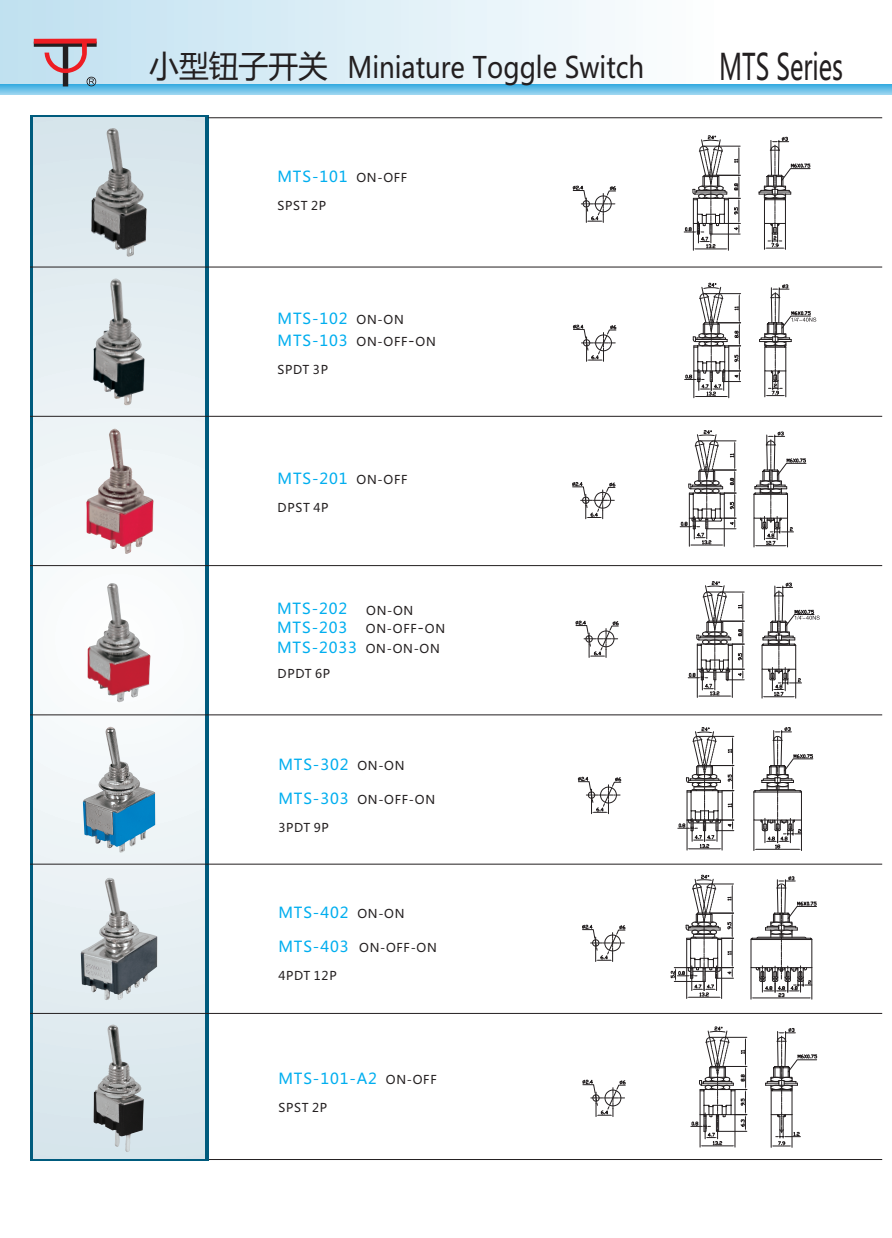
<style>
.page{position:relative;width:892px;height:1238px;background:#fff}
.page>*{position:absolute;margin:0;border:0;box-sizing:border-box;transform-origin:0 0}
.t1{font:36px "Microsoft Ya Hei";color:#231f20;scale:.66 1}
.t2{font:29.25px "Microsoft Ya Hei";color:#231f20;scale:.87 1}
.t3{font:15px/19.4px "Microsoft Ya Hei";letter-spacing:.06em;color:#00aeef}
.t4{font:12px/19px "Microsoft Ya Hei";letter-spacing:.06em;color:#231f20}
.s1{font-size:30.9px}
.s2{font-size:12px;color:#231f20}
.s3{font-size:15px}
</style>
<div class="page">
<hr style="left:206px;top:1159px;width:676px;height:1px;background:#231f20">
<svg style="left:0;top:84px;width:891px;height:10px;background:#65bee7"></svg>
<div style="left:0;top:0;width:891px;height:84px;background:linear-gradient(to right,#c1e0ef,#fff)"></div>
<svg style="left:30px;top:115px;width:178px;height:1045px;background:#3f839d"></svg>
<svg style="left:34px;top:118px;width:170px;height:1039px"></svg>
<hr style="left:30px;top:1013px;width:852px;height:1px;background:#231f20">
<hr style="left:30px;top:863px;width:852px;height:1px;background:#231f20">
<hr style="left:30px;top:714px;width:852px;height:1px;background:#231f20">
<hr style="left:30px;top:565px;width:852px;height:1px;background:#231f20">
<hr style="left:30px;top:416px;width:852px;height:1px;background:#231f20">
<hr style="left:30px;top:267px;width:852px;height:1px;background:#231f20">
<hr style="left:208px;top:117px;width:674px;height:1px;background:#231f20">
<img style="left:93px;top:1024px;width:51px;height:129px">
<img style="left:81px;top:877px;width:76px;height:124px">
<img style="left:83px;top:723px;width:73px;height:130px">
<img style="left:87px;top:579px;width:63px;height:124px">
<svg style="left:133px;top:689px;width:4px;height:6px"></svg>
<svg style="left:120px;top:694px;width:2px;height:6px"></svg>
<svg style="left:684px;top:135px;width:56px;height:115px"></svg>
<svg style="left:758px;top:137px;width:52px;height:112px"></svg>
<svg style="left:572px;top:185px;width:44px;height:37px"></svg>
<svg style="left:684px;top:282px;width:56px;height:116px"></svg>
<svg style="left:572px;top:482px;width:43px;height:36px"></svg>
<svg style="left:680px;top:430px;width:56px;height:116px"></svg>
<svg style="left:753px;top:431px;width:53px;height:116px"></svg>
<svg style="left:688px;top:581px;width:56px;height:116px"></svg>
<hr style="left:686px;top:820px;width:1px;height:30px;background:#231f20">
<hr style="left:721px;top:820px;width:1px;height:30px;background:#231f20">
<hr style="left:753px;top:820px;width:1px;height:30px;background:#231f20">
<hr style="left:801px;top:820px;width:1px;height:30px;background:#231f20">
<hr style="left:755px;top:849px;width:44px;height:1px;background:#231f20">
<svg style="left:578px;top:776px;width:43px;height:37px"></svg>
<svg style="left:677px;top:727px;width:56px;height:122px"></svg>
<svg style="left:753px;top:727px;width:60px;height:122px"></svg>
<svg style="left:582px;top:924px;width:43px;height:37px"></svg>
<hr style="left:750px;top:967px;width:1px;height:32px;background:#231f20">
<hr style="left:811px;top:967px;width:1px;height:32px;background:#231f20">
<hr style="left:686px;top:967px;width:1px;height:31px;background:#231f20">
<hr style="left:721px;top:967px;width:1px;height:31px;background:#231f20">
<svg style="left:670px;top:874px;width:63px;height:123px"></svg>
<svg style="left:750px;top:876px;width:66px;height:122px"></svg>
<svg style="left:582px;top:1079px;width:43px;height:37px"></svg>
<hr style="left:770px;top:1114px;width:1px;height:33px;background:#231f20">
<hr style="left:791px;top:1114px;width:1px;height:33px;background:#231f20">
<hr style="left:699px;top:1114px;width:1px;height:33px;background:#231f20">
<hr style="left:734px;top:1114px;width:1px;height:33px;background:#231f20">
<svg style="left:690px;top:1026px;width:56px;height:120px"></svg>
<svg style="left:765px;top:1028px;width:52px;height:118px"></svg>
<svg style="left:573px;top:324px;width:43px;height:37px"></svg>
<svg style="left:575px;top:620px;width:43px;height:37px"></svg>
<img style="left:93px;top:278px;width:52px;height:128px">
<img style="left:91px;top:127px;width:56px;height:131px">
<img style="left:86px;top:428px;width:68px;height:127px">
<svg style="left:34px;top:39px;width:63px;height:47px;background:#b19daa"></svg>
<svg style="left:759px;top:284px;width:57px;height:113px"></svg>
<svg style="left:761px;top:582px;width:58px;height:116px"></svg>
<h2 class="t2" style="left:149px;top:55px;width:570px"><span class="s1">小型钮子开关</span> Miniature Toggle Switch</h2>
<h1 class="t1" style="left:719px;top:50px;width:189px">MTS Series</h1>
<p class="t3" style="left:277px;top:168px;width:131px">MTS-101 <span class="s2">ON-OFF</span></p>
<p class="t4" style="left:277px;top:197px;width:50px">SPST 2P</p>
<p class="t3" style="left:277px;top:308px;width:72px;line-height:22.5px">MTS-102<br>MTS-103</p>
<p class="t4" style="left:356px;top:309px;width:81px;line-height:22.5px">ON-ON<br>ON-OFF<span class="s3">-</span>ON</p>
<p class="t4" style="left:277px;top:361px;width:52px">SPDT 3P</p>
<p class="t3" style="left:277px;top:470px;width:131px">MTS-201 <span class="s2">ON-OFF</span></p>
<p class="t4" style="left:277px;top:499px;width:53px">DPST 4P</p>
<p class="t3" style="left:277px;top:600px;width:81px">MTS-202<br>MTS-203<br>MTS-2033</p>
<p class="t4" style="left:366px;top:601px;width:81px">ON-ON<br>ON-OFF<span class="s3">-</span>ON<br>ON-ON-ON</p>
<p class="t4" style="left:277px;top:665px;width:54px">DPDT 6P</p>
<p class="t3" style="left:278px;top:756px;width:72px">MTS-302</p>
<p class="t3" style="left:278px;top:790px;width:72px">MTS-303</p>
<p class="t4" style="left:278px;top:819px;width:52px">3PDT 9P</p>
<p class="t4" style="left:357px;top:757px;width:49px">ON-ON</p>
<p class="t4" style="left:357px;top:791px;width:79px">ON-OFF-ON</p>
<p class="t3" style="left:278px;top:904px;width:72px">MTS-402</p>
<p class="t3" style="left:278px;top:937px;width:72px">MTS-403</p>
<p class="t4" style="left:278px;top:967px;width:60px">4PDT 12P</p>
<p class="t4" style="left:357px;top:905px;width:49px">ON-ON</p>
<p class="t4" style="left:359px;top:938px;width:79px">ON-OFF-ON</p>
<p class="t3" style="left:278px;top:1069px;width:160px">MTS-101-A2 <span class="s2">ON-OFF</span></p>
<p class="t4" style="left:278px;top:1099px;width:50px">SPST 2P</p>
</div>
